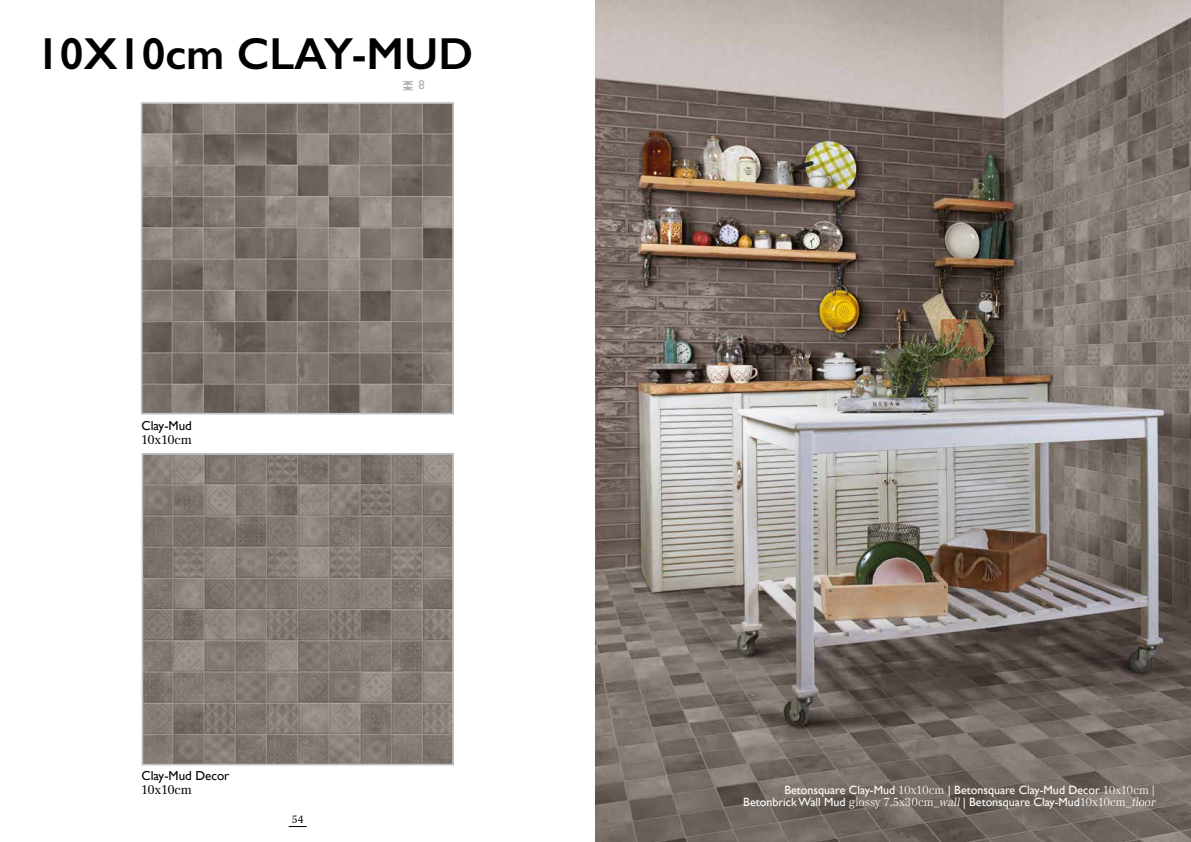
<style>
.page{position:relative;width:1191px;height:842px;background:#fff}
.page>*{position:absolute;margin:0;border:0;box-sizing:border-box;transform-origin:0 0}
.t1{font:600 45px "Gill Sans";color:#000}
.t2{font:13px "Gill Sans";color:#000}
.t3{font:13px "Frank Ruhl Libre";color:#000}
.t4{font:12.7px "Gill Sans";color:#b3b2b2}
.t5{font:12px/12px "Gill Sans";color:#fff;text-align:right}
.t6{font:11px "Frank Ruhl Libre";color:#000}
.s1{font-family:"Frank Ruhl Libre";font-weight:300}
.s2{font-family:"Frank Ruhl Libre";font-weight:300;font-style:italic}
</style>
<div class="page">
<svg style="left:289px;top:826px;width:18px;height:1px"></svg>
<img style="left:144px;top:105px;width:307px;height:306px">
<div style="left:141px;top:102px;width:313px;height:312px;border:2px solid #c2c2c2"></div>
<img style="left:145px;top:456px;width:306px;height:306px">
<div style="left:142px;top:453px;width:312px;height:312px;border:2px solid #c2c2c2"></div>
<svg style="left:402px;top:81px;width:12px;height:10px"></svg>
<img style="left:595px;top:0;width:596px;height:842px">
<h1 class="t1" style="left:36px;top:26px;width:439px">10X10cm CLAY-MUD</h1>
<p class="t4" style="left:418px;top:77px;width:8px">8</p>
<p class="t2" style="left:142px;top:418px;width:52px">Clay-Mud</p>
<p class="t3" style="left:142px;top:432px;width:52px">10x10cm</p>
<p class="t2" style="left:142px;top:768px;width:89px">Clay-Mud Decor</p>
<p class="t3" style="left:142px;top:781px;width:52px">10x10cm</p>
<p class="t6" style="left:292px;top:812px;width:13px">54</p>
<p class="t5" style="left:743px;top:784px;width:416px">Betonsquare Clay-Mud <span class="s1">10x10cm</span> | Betonsquare Clay-Mud Decor <span class="s1">10x10cm |<br></span>Betonbrick Wall Mud <span class="s1">glossy 7,5x30cm_</span><span class="s2">wall</span>| Betonsquare Clay-Mud<span class="s1">10x10cm_</span><span class="s2">floor</span></p>
</div>
